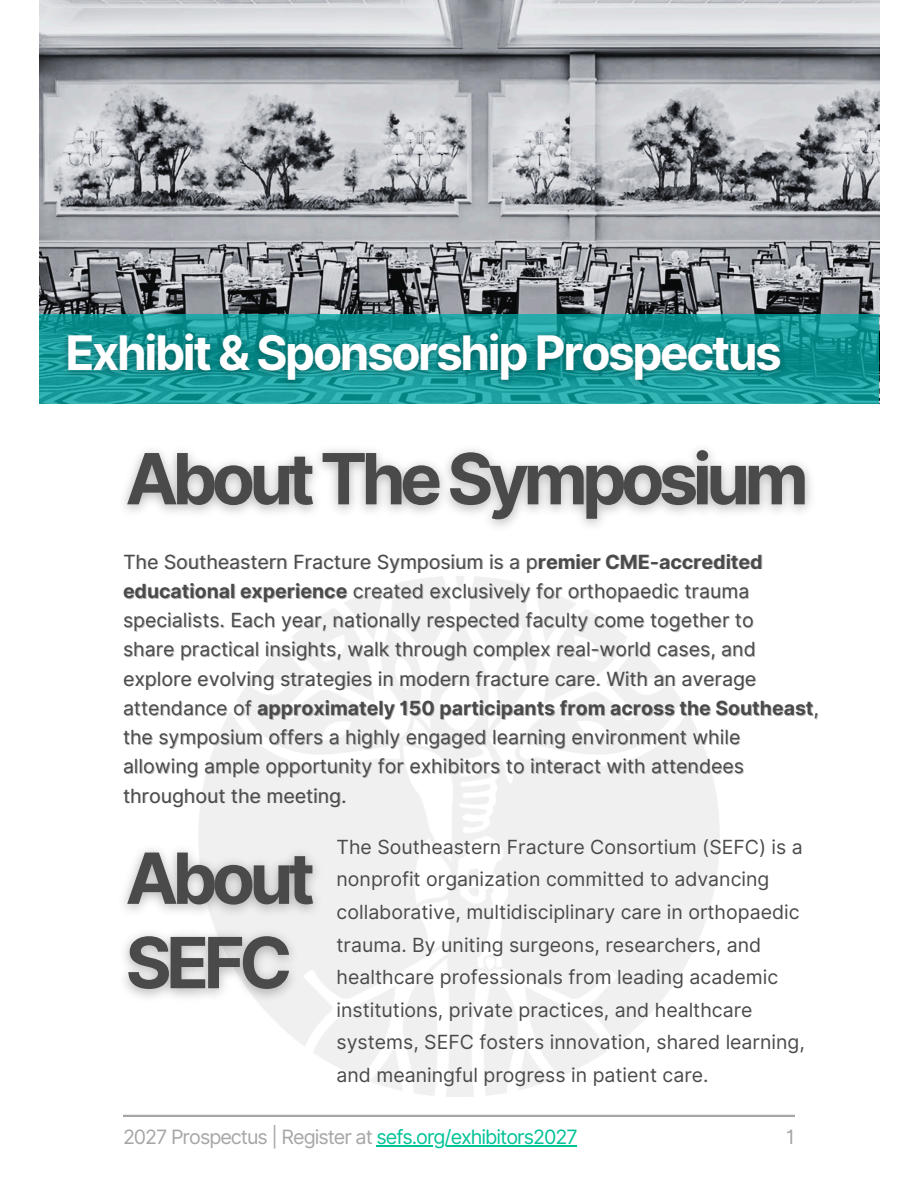
<style>
.page{position:relative;width:918px;height:1188px;background:#fff}
.page>*{position:absolute;margin:0;border:0;box-sizing:border-box;transform-origin:0 0}
.t1{font:700 70.5px/84.3px "Inter";letter-spacing:-.08em;color:#4b4a4a}
.t2{font:700 47.55px "Inter";letter-spacing:-.05em;color:#fff}
.t3{font:19.8px "Inter";letter-spacing:-.05em;color:#a6a6a6}
.t4{font:19.5px/32.7px "Inter";color:#4b4a4a}
.s1{font-weight:700}
.s2{color:#00c297}
</style>
<div class="page">
<img style="left:39px;top:0;width:840px;height:404px">
<hr style="left:123px;top:1115px;width:672px;height:2px;background:#a6a6a6">
<svg style="left:39px;top:314px;width:840px;height:89px;background:#189b9b"></svg>
<hr style="left:376px;top:1146px;width:201px;height:1px;background:#00c297">
<img style="left:56px;top:323px;width:736px;height:72px">
<h2 class="t2" style="left:65px;top:325px;width:718px">Exhibit &amp; Sponsorship Prospectus</h2>
<h1 class="t1" style="left:126px;top:437px;width:685px">AboutTheSymposium</h1>
<p class="t4" style="left:123px;top:547px;width:641px;line-height:29.2px">The Southeastern Fracture Symposium is a p<span class="s1">remier CME-accredited educational experience</span> created exclusively for orthopaedic trauma specialists. Each year, nationally respected faculty come together to</p>
<p class="t4" style="left:123px;top:635px;width:697px;line-height:29.2px">share practical insights, walk through complex real-world cases, and explore evolving strategies in modern fracture care. With an average attendance of <span class="s1">approximately 150 participants from across the Southeast</span>, the symposium offers a highly engaged learning environment while</p>
<p class="t4" style="left:123px;top:752px;width:623px;line-height:29.2px">allowing ample opportunity for exhibitors to interact with attendees throughout the meeting.</p>
<p class="t4" style="left:337px;top:830px;width:470px">The Southeastern Fracture Consortium (SEFC) is a nonprofit organization committed to advancing collaborative, multidisciplinary care in orthopaedic trauma. By uniting surgeons, researchers, and healthcare professionals from leading academic institutions, private practices, and healthcare systems, SEFC fosters innovation, shared learning, and meaningful progress in patient care.</p>
<p class="t3" style="left:123px;top:1125px;width:456px">2027 Prospectus | Register at <span class="s2">sefs.org/exhibitors2027</span></p>
<h1 class="t1" style="left:126px;top:836px;width:191px">About<br>SEFC</h1>
<p class="t3" style="left:786px;top:1125px;width:10px">1</p>
</div>
